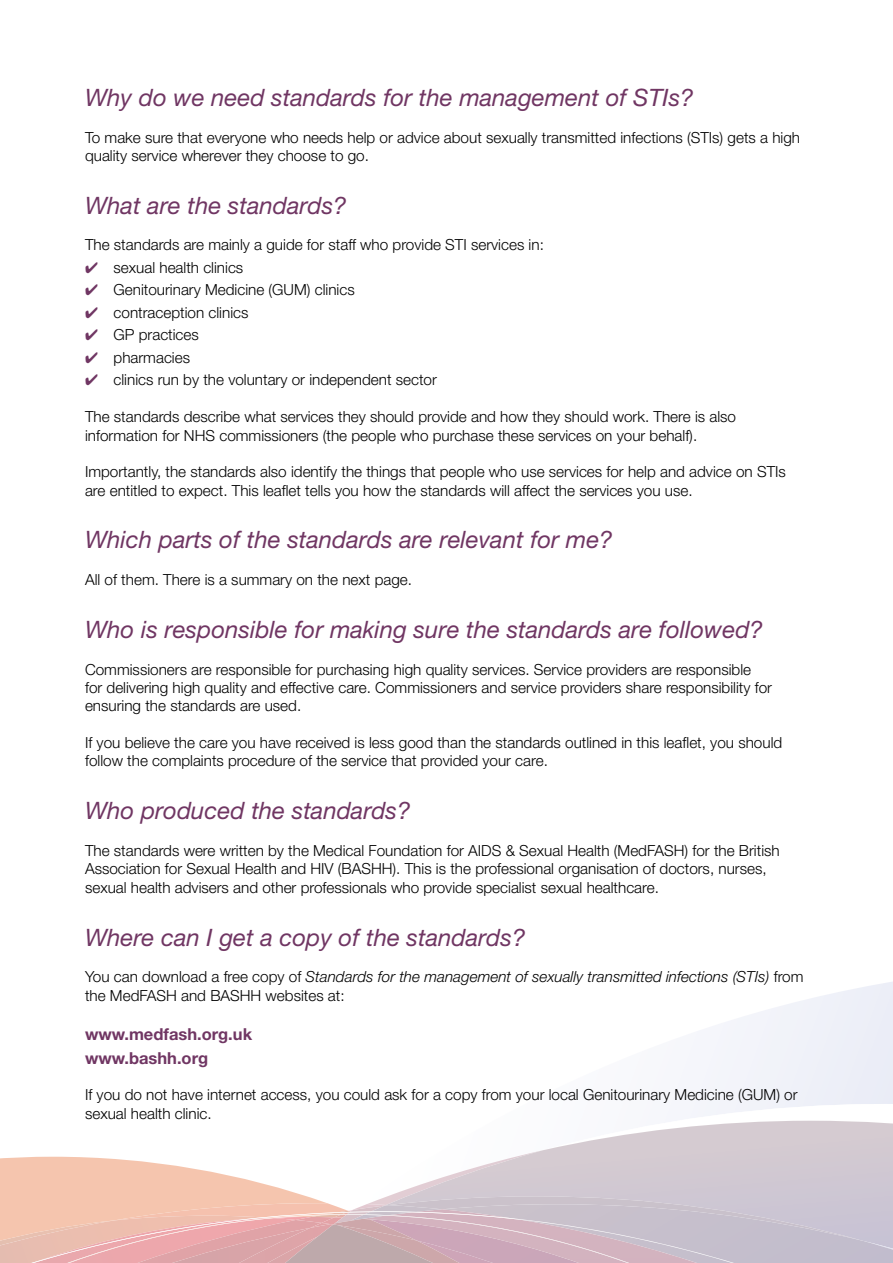
<style>
.page{position:relative;width:893px;height:1263px;background:#fff}
.page>*{position:absolute;margin:0;border:0;box-sizing:border-box;transform-origin:0 0}
.t1{font:italic 24px "Helvetica Neue LT Std";color:#703663}
.t2{font:700 16.5px/24px "Helvetica Neue";color:#703663}
.t3{font:300 15.3px/18.3px "Helvetica Neue";color:#000}
.t4{font:italic 300 15.3px/18.3px "Helvetica Neue";color:#000}
.s1{color:#703663}
.s2{font-style:normal}
</style>
<div class="page">
<svg style="left:695px;top:982px;width:198px;height:122px"></svg>
<svg style="left:690px;top:1104px;width:153px;height:17px"></svg>
<svg style="left:545px;top:1121px;width:348px;height:29px"></svg>
<svg style="left:0;top:1150px;width:893px;height:113px"></svg>
<h1 class="t1" style="left:85px;top:83px;width:610px">Why do we need standards for the management of STIs?</h1>
<p class="t3" style="left:85px;top:128px;width:717px">To make sure that everyone who needs help or advice about sexually transmitted infections (STIs) gets a high quality service wherever they choose to go.</p>
<h1 class="t1" style="left:85px;top:191px;width:263px">What are the standards?</h1>
<p class="t3" style="left:85px;top:235px;width:460px">The standards are mainly a guide for staff who provide STI services in:</p>
<p class="t3" style="left:85px;top:258px;width:160px"><span class="s1">✔</span> sexual health clinics</p>
<p class="t3" style="left:85px;top:280px;width:271px"><span class="s1">✔</span> Genitourinary Medicine (GUM) clinics</p>
<p class="t3" style="left:85px;top:303px;width:165px"><span class="s1">✔</span> contraception clinics</p>
<p class="t3" style="left:85px;top:325px;width:115px"><span class="s1">✔</span> GP practices</p>
<p class="t3" style="left:85px;top:348px;width:107px"><span class="s1">✔</span> pharmacies</p>
<p class="t3" style="left:85px;top:370px;width:353px"><span class="s1">✔</span> clinics run by the voluntary or independent sector</p>
<p class="t3" style="left:85px;top:407px;width:652px">The standards describe what services they should provide and how they should work. There is also information for NHS commissioners (the people who purchase these services on your behalf).</p>
<p class="t3" style="left:85px;top:462px;width:702px">Importantly, the standards also identify the things that people who use services for help and advice on STIs are entitled to expect. This leaflet tells you how the standards will affect the services you use.</p>
<h1 class="t1" style="left:85px;top:525px;width:529px">Which parts of the standards are relevant for me?</h1>
<p class="t3" style="left:85px;top:570px;width:329px">All of them. There is a summary on the next page.</p>
<h1 class="t1" style="left:85px;top:615px;width:679px">Who is responsible for making sure the standards are followed?</h1>
<p class="t3" style="left:85px;top:660px;width:688px">Commissioners are responsible for purchasing high quality services. Service providers are responsible for delivering high quality and effective care. Commissioners and service providers share responsibility for ensuring the standards are used.</p>
<p class="t3" style="left:85px;top:733px;width:699px">If you believe the care you have received is less good than the standards outlined in this leaflet, you should follow the complaints procedure of the service that provided your care.</p>
<h1 class="t1" style="left:85px;top:796px;width:327px">Who produced the standards?</h1>
<p class="t3" style="left:85px;top:841px;width:696px">The standards were written by the Medical Foundation for AIDS &amp; Sexual Health (MedFASH) for the British<br>Association for Sexual Health and HIV (BASHH). This is the professional organisation of doctors, nurses, sexual health advisers and other professionals who provide specialist sexual healthcare.</p>
<h1 class="t1" style="left:85px;top:922px;width:442px">Where can I get a copy of the standards?</h1>
<p class="t4" style="left:85px;top:967px;width:720px"><span class="s2">You can download a free copy of</span> Standards for the management of sexually transmitted infections (STIs) <span class="s2">from the MedFASH and BASHH websites at:</span></p>
<p class="t2" style="left:85px;top:1021px;width:169px">www.medfash.org.uk www.bashh.org</p>
<p class="t3" style="left:85px;top:1085px;width:714px">If you do not have internet access, you could ask for a copy from your local Genitourinary Medicine (GUM) or sexual health clinic.</p>
</div>
